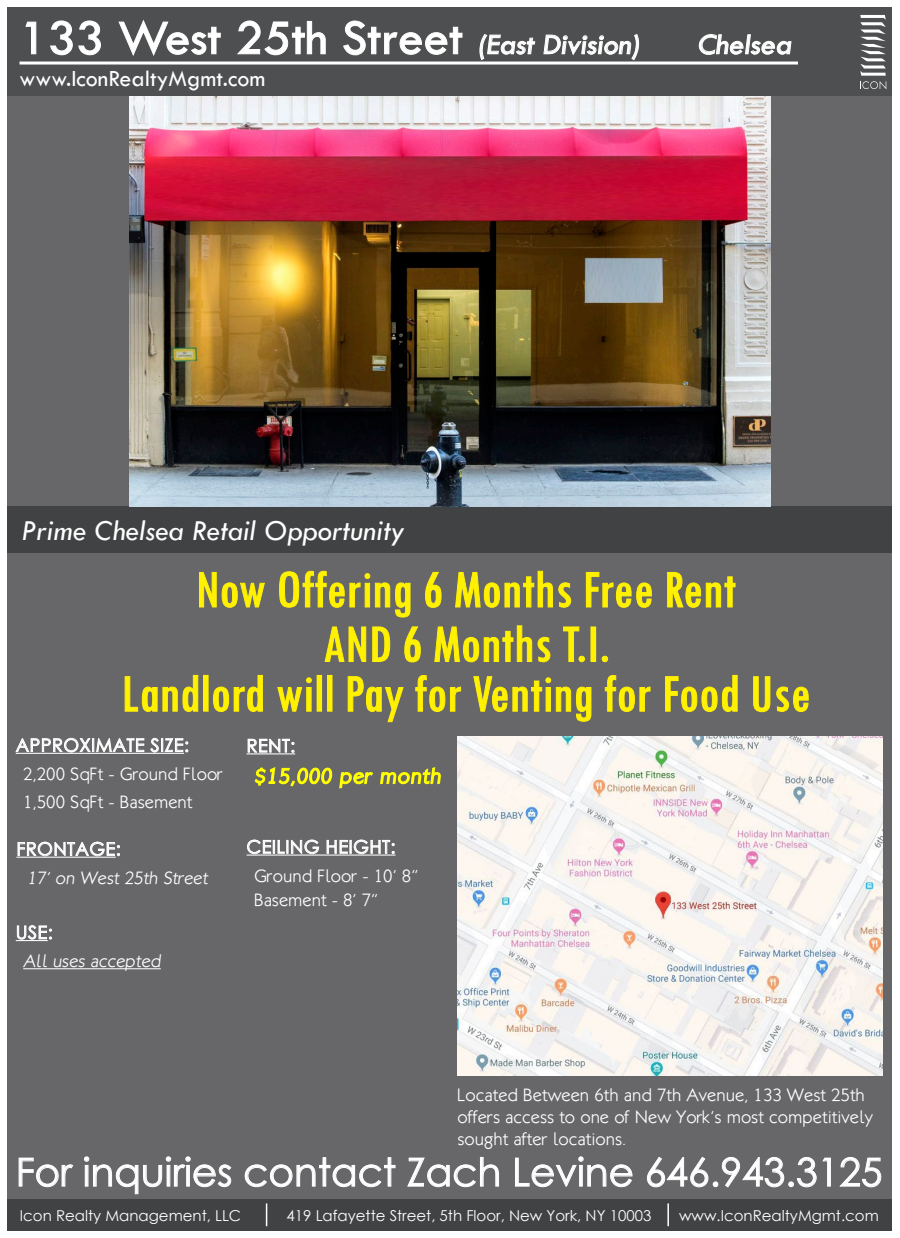
<style>
.page{position:relative;width:900px;height:1238px;background:#fff}
.page>*{position:absolute;margin:0;border:0;box-sizing:border-box;transform-origin:0 0}
.t1{font:condensed 55.5px "Tw Cen";color:#fff101}
.t2{font:51px "Tw Cen";color:#fff}
.t3{font:39px "Century Gothic";color:#fff}
.t4{font:italic 30px "Tw Cen";color:#fff}
.t5{font:30px "Tw Cen";color:#fff}
.t6{font:24px "Tw Cen";color:#fff}
.t7{font:300 18px/21.6px "Klill";color:#fff}
.t8{font:18px "Century Gothic";letter-spacing:.03em;color:#fff}
.t9{font:15px "Century Gothic";color:#fff}
.s1{font-size:30px}
</style>
<div class="page">
<div style="left:8px;top:8px;width:884px;height:1222px;background:#67676a"></div>
<hr style="left:16px;top:752px;width:168px;height:2px;background:#fff">
<svg style="left:16px;top:738px;width:128px;height:14px"></svg>
<svg style="left:150px;top:738px;width:38px;height:14px"></svg>
<hr style="left:23px;top:968px;width:138px;height:1px;background:#fff">
<div style="left:8px;top:506px;width:884px;height:47px;background:#414243"></div>
<div style="left:8px;top:8px;width:884px;height:88px;background:#4e4f50"></div>
<svg style="left:25px;top:21px;width:12px;height:34px"></svg>
<svg style="left:50px;top:20px;width:51px;height:36px"></svg>
<svg style="left:118px;top:20px;width:103px;height:36px"></svg>
<svg style="left:237px;top:20px;width:89px;height:36px"></svg>
<svg style="left:343px;top:20px;width:120px;height:36px"></svg>
<svg style="left:479px;top:34px;width:56px;height:26px"></svg>
<svg style="left:543px;top:34px;width:97px;height:26px"></svg>
<svg style="left:698px;top:34px;width:94px;height:21px"></svg>
<div style="left:8px;top:1198px;width:884px;height:32px;background:#414243"></div>
<svg style="left:266px;top:1203px;width:1px;height:23px"></svg>
<hr style="left:667px;top:1203px;width:2px;height:23px;background:#fff">
<svg style="left:860px;top:15px;width:26px;height:74px"></svg>
<hr style="left:20px;top:62px;width:778px;height:2px;background:#fff">
<hr style="left:16px;top:940px;width:32px;height:1px;background:#fff">
<svg style="left:17px;top:925px;width:35px;height:14px"></svg>
<hr style="left:16px;top:856px;width:100px;height:1px;background:#fff">
<svg style="left:18px;top:842px;width:102px;height:14px"></svg>
<hr style="left:247px;top:753px;width:48px;height:1px;background:#fff">
<svg style="left:248px;top:739px;width:193px;height:50px"></svg>
<hr style="left:247px;top:854px;width:148px;height:1px;background:#fff">
<svg style="left:247px;top:839px;width:72px;height:15px"></svg>
<svg style="left:327px;top:839px;width:68px;height:15px"></svg>
<svg style="left:18px;top:1157px;width:55px;height:30px"></svg>
<svg style="left:84px;top:1156px;width:147px;height:38px"></svg>
<svg style="left:245px;top:1157px;width:151px;height:30px"></svg>
<svg style="left:407px;top:1157px;width:92px;height:30px"></svg>
<svg style="left:515px;top:1156px;width:118px;height:31px"></svg>
<svg style="left:647px;top:1156px;width:184px;height:31px"></svg>
<svg style="left:840px;top:1157px;width:42px;height:30px"></svg>
<svg style="left:199px;top:572px;width:66px;height:36px"></svg>
<svg style="left:279px;top:570px;width:132px;height:48px"></svg>
<svg style="left:425px;top:571px;width:17px;height:37px"></svg>
<svg style="left:455px;top:570px;width:116px;height:38px"></svg>
<svg style="left:586px;top:572px;width:66px;height:36px"></svg>
<svg style="left:667px;top:572px;width:69px;height:36px"></svg>
<img style="left:129px;top:96px;width:642px;height:410px">
<svg style="left:324px;top:626px;width:42px;height:36px"></svg>
<svg style="left:372px;top:626px;width:18px;height:36px"></svg>
<svg style="left:404px;top:626px;width:17px;height:36px"></svg>
<svg style="left:434px;top:625px;width:117px;height:37px"></svg>
<svg style="left:563px;top:626px;width:22px;height:36px"></svg>
<div style="left:591px;top:627px;width:5px;height:34px;border:1px solid #fff101"></div>
<svg style="left:601px;top:655px;width:7px;height:7px"></svg>
<svg style="left:124px;top:675px;width:75px;height:37px"></svg>
<svg style="left:213px;top:675px;width:50px;height:37px"></svg>
<svg style="left:277px;top:677px;width:35px;height:35px"></svg>
<div style="left:317px;top:675px;width:5px;height:36px;border:1px solid #fff101"></div>
<svg style="left:347px;top:676px;width:57px;height:46px"></svg>
<svg style="left:415px;top:675px;width:46px;height:37px"></svg>
<svg style="left:473px;top:676px;width:119px;height:46px"></svg>
<svg style="left:605px;top:675px;width:46px;height:37px"></svg>
<svg style="left:665px;top:675px;width:73px;height:37px"></svg>
<svg style="left:753px;top:676px;width:56px;height:36px"></svg>
<img style="left:458px;top:736px;width:425px;height:339px">
<p class="t2" style="left:20px;top:7px;width:626px">133 West 25th Street <span class="s1">(East Division)</span></p>
<p class="t6" style="left:20px;top:64px;width:247px">www.IconRealtyMgmt.com</p>
<p class="t5" style="left:697px;top:26px;width:100px">Chelsea</p>
<p class="t4" style="left:22px;top:512px;width:384px">Prime Chelsea Retail Opportunity</p>
<p class="t1" style="left:196px;top:556px;width:541px">Now Offering 6 Months Free Rent</p>
<p class="t1" style="left:322px;top:610px;width:289px">AND 6 Months T.I.</p>
<p class="t1" style="left:121px;top:660px;width:691px">Landlord will Pay for Venting for Food Use</p>
<p class="t8" style="left:16px;top:732px;width:175px">APPROXIMATE SIZE:</p>
<p class="t7" style="left:23px;top:763px;width:201px">2,200 SqFt - Ground Floor</p>
<p class="t7" style="left:23px;top:790px;width:171px">1,500 SqFt - Basement</p>
<p class="t8" style="left:16px;top:836px;width:106px">FRONTAGE:</p>
<p class="t7" style="left:27px;top:866px;width:185px">17’ on West 25th Street</p>
<p class="t8" style="left:16px;top:919px;width:39px">USE:</p>
<p class="t7" style="left:23px;top:950px;width:142px">All uses accepted</p>
<p class="t8" style="left:247px;top:733px;width:50px">RENT:</p>
<p class="t8" style="left:247px;top:834px;width:150px">CEILING HEIGHT:</p>
<p class="t7" style="left:254px;top:864px;width:166px">Ground Floor - 10’ 8”</p>
<p class="t7" style="left:254px;top:889px;width:126px">Basement - 8’ 7”</p>
<p class="t7" style="left:458px;top:1084px;width:417px">Located Between 6th and 7th Avenue, 133 West 25th offers access to one of New York’s most competitively sought after locations.</p>
<p class="t3" style="left:16px;top:1144px;width:868px">For inquiries contact Zach Levine 646.943.3125</p>
<p class="t9" style="left:20px;top:1204px;width:223px">Icon Realty Management, LLC</p>
<p class="t9" style="left:287px;top:1204px;width:366px">419 Lafayette Street, 5th Floor, New York, NY 10003</p>
<p class="t9" style="left:679px;top:1204px;width:201px">www.IconRealtyMgmt.com</p>
</div>
